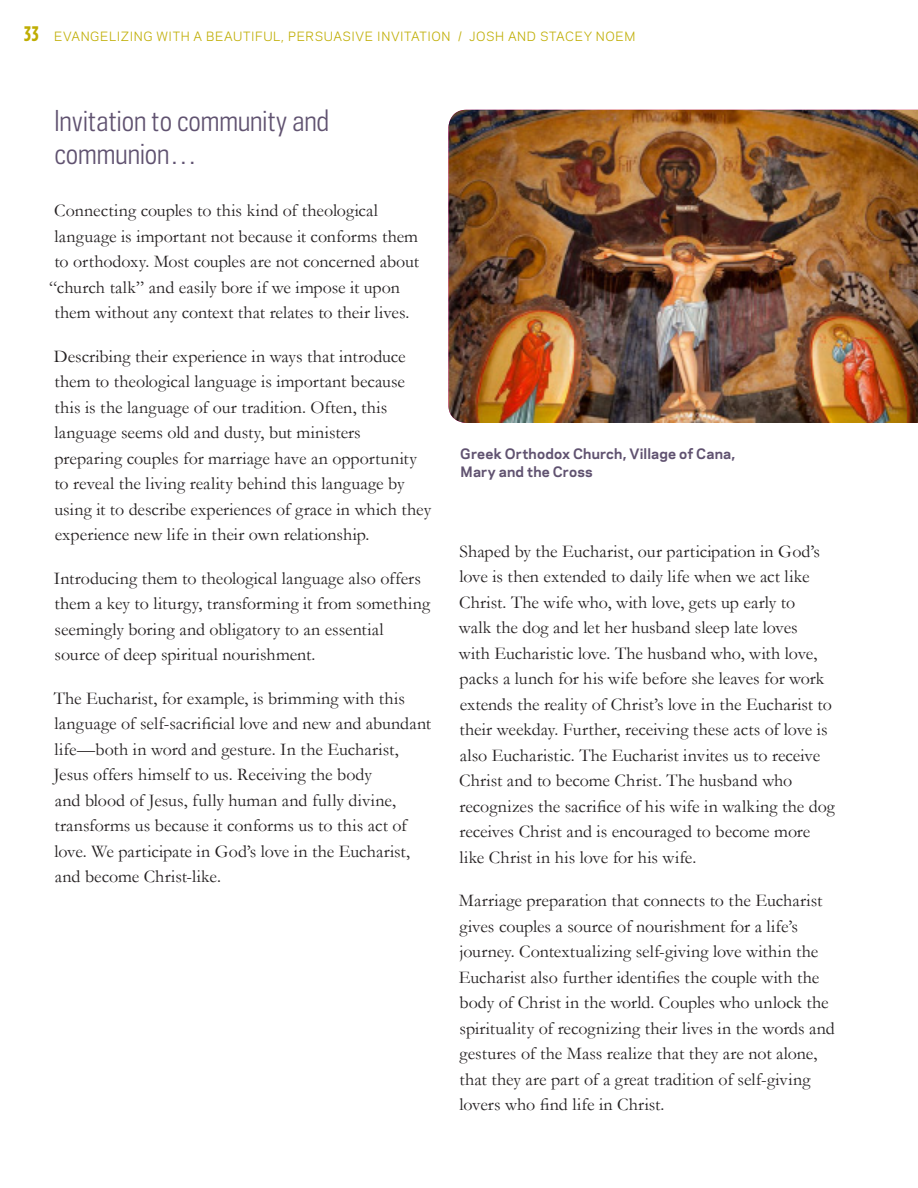
<style>
.page{position:relative;width:918px;height:1188px;background:#fff}
.page>*{position:absolute;margin:0;border:0;box-sizing:border-box;transform-origin:0 0}
.t1{font:27px/32.4px "Galaxie Polaris Condensed";color:#605270}
.t2{font:18px/25.5px "Garamond";color:#231f20}
.t3{font:700 13.5px/18px "Galaxie Polaris";letter-spacing:.015em;color:#605270}
.t4{font:12px "Galaxie Polaris";letter-spacing:.05em;color:#bfad02}
.s1{font-family:"Gotham Condensed";font-weight:700;font-size:21px}
</style>
<div class="page">
<img style="left:448px;top:110px;width:470px;height:313px">
<p class="t4" style="left:24px;top:27px;width:613px"><span class="s1">33</span> EVANGELIZING WITH A BEAUTIFUL, PERSUASIVE INVITATION / JOSH AND STACEY NOEM</p>
<p class="t1" style="left:54px;top:104px;width:276px">Invitation to community and communion…</p>
<p class="t2" style="left:49px;top:198px;width:371px">Connecting couples to this kind of theological language is important not because it conforms them to orthodoxy. Most couples are not concerned about “church talk” and easily bore if we impose it upon them without any context that relates to their lives.</p>
<p class="t2" style="left:54px;top:343px;width:379px">Describing their experience in ways that introduce them to theological language is important because this is the language of our tradition. Often, this language seems old and dusty, but ministers preparing couples for marriage have an opportunity to reveal the living reality behind this language by using it to describe experiences of grace in which they experience new life in their own relationship.</p>
<p class="t2" style="left:54px;top:565px;width:378px">Introducing them to theological language also offers them a key to liturgy, transforming it from something seemingly boring and obligatory to an essential source of deep spiritual nourishment.</p>
<p class="t2" style="left:54px;top:685px;width:379px">The Eucharist, for example, is brimming with this language of self-sacrificial love and new and abundant life—both in word and gesture. In the Eucharist, Jesus offers himself to us. Receiving the body<br>and blood of Jesus, fully human and fully divine, transforms us because it conforms us to this act of love. We participate in God’s love in the Eucharist, and become Christ-like.</p>
<p class="t3" style="left:460px;top:444px;width:276px">Greek Orthodox Church, Village of Cana,<br>Mary and the Cross</p>
<p class="t2" style="left:459px;top:538px;width:378px">Shaped by the Eucharist, our participation in God’s love is then extended to daily life when we act like Christ. The wife who, with love, gets up early to<br>walk the dog and let her husband sleep late loves<br>with Eucharistic love. The husband who, with love, packs a lunch for his wife before she leaves for work extends the reality of Christ’s love in the Eucharist to their weekday. Further, receiving these acts of love is also Eucharistic. The Eucharist invites us to receive Christ and to become Christ. The husband who recognizes the sacrifice of his wife in walking the dog receives Christ and is encouraged to become more like Christ in his love for his wife.</p>
<p class="t2" style="left:459px;top:887px;width:377px">Marriage preparation that connects to the Eucharist gives couples a source of nourishment for a life’s journey. Contextualizing self-giving love within the Eucharist also further identifies the couple with the body of Christ in the world. Couples who unlock the spirituality of recognizing their lives in the words and gestures of the Mass realize that they are not alone, that they are part of a great tradition of self-giving lovers who find life in Christ.</p>
</div>
